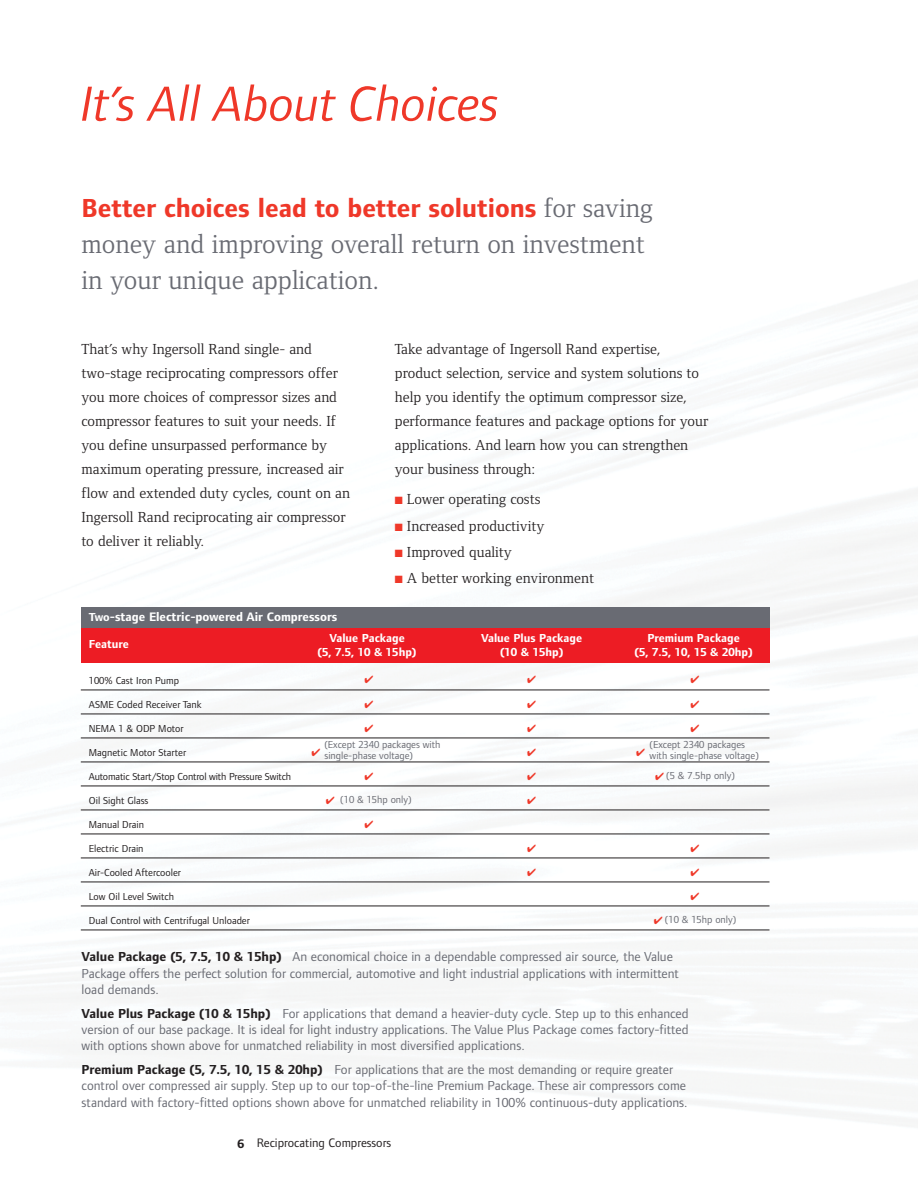
<style>
.page{position:relative;width:918px;height:1188px;background:#fff}
.page>*{position:absolute;margin:0;border:0;box-sizing:border-box;transform-origin:0 0}
.t1{font:italic 51px "Foundry Form Sans";color:#ef3829}
.t2{font:27px/36px "Foundry Form Serif";color:#696b73}
.t3{font:700 27px "Foundry Form Sans";color:#ef3829}
.t4{font:15px/24px "Foundry Form Serif";color:#231f20}
.t5{font:13.5px/16.2px "Foundry Form Sans";color:#696b73}
.t6{font:700 12.75px "Foundry Form Sans";color:#fff}
.t7{font:12.75px "Foundry Form Sans";color:#231f20}
.t8{font:700 12px "Foundry Form Sans";color:#fff}
.t9{font:10.5px "Foundry Form Sans";color:#231f20}
.t10{font:10.5px/10.5px "Foundry Form Sans";color:#696b73}
.s1{font-family:"Foundry Form Serif";font-weight:400;color:#696b73}
.s2{color:#ef3829}
.s3{font-size:12px}
.s4{font-weight:700;color:#231f20}
.s5{font-weight:700}
</style>
<div class="page">
<img style="left:39px;top:295px;width:879px;height:824px">
<div style="left:81px;top:628px;width:689px;height:34px;background:#ed1c24"></div>
<hr style="left:81px;top:690px;width:688px;height:1px;background:#231f20">
<hr style="left:81px;top:714px;width:688px;height:1px;background:#231f20">
<hr style="left:81px;top:738px;width:688px;height:1px;background:#231f20">
<hr style="left:81px;top:762px;width:688px;height:1px;background:#231f20">
<hr style="left:81px;top:786px;width:688px;height:1px;background:#231f20">
<hr style="left:81px;top:810px;width:688px;height:1px;background:#231f20">
<hr style="left:81px;top:834px;width:688px;height:1px;background:#231f20">
<hr style="left:81px;top:858px;width:688px;height:1px;background:#231f20">
<hr style="left:81px;top:882px;width:688px;height:1px;background:#231f20">
<hr style="left:81px;top:906px;width:688px;height:1px;background:#231f20">
<hr style="left:81px;top:930px;width:688px;height:1px;background:#231f20">
<div style="left:81px;top:607px;width:689px;height:21px;background:#696b73"></div>
<svg style="left:365px;top:675px;width:8px;height:8px"></svg>
<svg style="left:528px;top:675px;width:8px;height:8px"></svg>
<svg style="left:691px;top:675px;width:8px;height:8px"></svg>
<svg style="left:365px;top:701px;width:8px;height:7px"></svg>
<svg style="left:528px;top:701px;width:8px;height:7px"></svg>
<svg style="left:691px;top:701px;width:8px;height:7px"></svg>
<svg style="left:365px;top:725px;width:8px;height:7px"></svg>
<svg style="left:528px;top:725px;width:8px;height:7px"></svg>
<svg style="left:691px;top:725px;width:8px;height:7px"></svg>
<svg style="left:312px;top:749px;width:8px;height:7px"></svg>
<svg style="left:528px;top:749px;width:8px;height:7px"></svg>
<svg style="left:637px;top:749px;width:8px;height:7px"></svg>
<svg style="left:365px;top:773px;width:8px;height:7px"></svg>
<svg style="left:528px;top:773px;width:8px;height:7px"></svg>
<svg style="left:528px;top:797px;width:8px;height:7px"></svg>
<svg style="left:365px;top:821px;width:8px;height:7px"></svg>
<svg style="left:528px;top:845px;width:8px;height:7px"></svg>
<svg style="left:691px;top:845px;width:8px;height:7px"></svg>
<svg style="left:528px;top:869px;width:8px;height:7px"></svg>
<svg style="left:691px;top:869px;width:8px;height:7px"></svg>
<svg style="left:691px;top:893px;width:8px;height:7px"></svg>
<h1 class="t1" style="left:81px;top:85px;width:420px">It’s All About Choices</h1>
<h2 class="t3" style="left:82px;top:198px;width:573px">Better choices lead to better solutions <span class="s1">for saving</span></h2>
<h2 class="t2" style="left:82px;top:228px;width:565px">money and improving overall return on investment in your unique application.</h2>
<p class="t4" style="left:82px;top:339px;width:270px">That’s why Ingersoll Rand single- and two-stage reciprocating compressors offer you more choices of compressor sizes and compressor features to suit your needs. If you define unsurpassed performance by maximum operating pressure, increased air flow and extended duty cycles, count on an Ingersoll Rand reciprocating air compressor to deliver it reliably.</p>
<p class="t4" style="left:395px;top:339px;width:315px">Take advantage of Ingersoll Rand expertise, product selection, service and system solutions to help you identify the optimum compressor size, performance features and package options for your applications. And learn how you can strengthen your business through:</p>
<p class="t4" style="left:395px;top:489px;width:147px"><span class="s2">■</span> Lower operating costs</p>
<p class="t4" style="left:395px;top:515px;width:151px"><span class="s2">■</span> Increased productivity</p>
<p class="t4" style="left:395px;top:541px;width:118px"><span class="s2">■</span> Improved quality</p>
<p class="t4" style="left:395px;top:567px;width:201px"><span class="s2">■</span> A better working environment</p>
<p class="t6" style="left:89px;top:612px;width:250px"><span class="s3">Two</span>-stage Electric-powered Air Compressors</p>
<p class="t8" style="left:89px;top:640px;width:42px">Feature</p>
<p class="t8" style="left:329px;top:634px;width:77px">Value Package</p>
<p class="t8" style="left:481px;top:634px;width:103px">Value Plus Package</p>
<p class="t8" style="left:647px;top:634px;width:94px">Premium Package</p>
<p class="t8" style="left:318px;top:647px;width:100px">(5, 7.5, 10 &amp; 15hp)</p>
<p class="t8" style="left:500px;top:647px;width:65px">(10 &amp; 15hp)</p>
<p class="t8" style="left:635px;top:647px;width:120px">(5, 7.5, 10, 15 &amp; 20hp)</p>
<p class="t9" style="left:89px;top:677px;width:92px">100% Cast Iron Pump</p>
<p class="t9" style="left:89px;top:701px;width:114px">ASME Coded Receiver Tank</p>
<p class="t9" style="left:89px;top:725px;width:96px">NEMA 1 &amp; ODP Motor</p>
<p class="t9" style="left:89px;top:749px;width:99px">Magnetic Motor Starter</p>
<p class="t9" style="left:89px;top:773px;width:204px">Automatic Start/Stop Control with Pressure Switch</p>
<p class="t10" style="left:655px;top:771px;width:81px"><span class="s2">✔</span> (5 &amp; 7.5hp only)</p>
<p class="t9" style="left:89px;top:797px;width:61px">Oil Sight Glass</p>
<p class="t10" style="left:326px;top:795px;width:87px"><span class="s2">✔</span> (10 &amp; 15hp only)</p>
<p class="t9" style="left:89px;top:821px;width:57px">Manual Drain</p>
<p class="t9" style="left:89px;top:845px;width:56px">Electric Drain</p>
<p class="t9" style="left:89px;top:869px;width:94px">Air-Cooled Aftercooler</p>
<p class="t9" style="left:89px;top:893px;width:87px">Low Oil Level Switch</p>
<p class="t9" style="left:89px;top:917px;width:163px">Dual Control with Centrifugal Unloader</p>
<p class="t10" style="left:654px;top:915px;width:84px"><span class="s2">✔</span> (10 &amp; 15hp only)</p>
<p class="t10" style="left:324px;top:740px;width:118px">(Except 2340 packages with single-phase voltage)</p>
<p class="t10" style="left:650px;top:740px;width:111px">(Except 2340 packages with single-phase voltage)</p>
<p class="t5" style="left:82px;top:950px;width:599px"><span class="s4">Value Package (5, 7.5, 10 &amp; 15hp)</span> An economical choice in a dependable compressed air source, the Value<br>Package offers the perfect solution for commercial, automotive and light industrial applications with intermittent load demands.</p>
<p class="t5" style="left:82px;top:1006px;width:609px;text-align:justify"><span class="s4">Value Plus Package (10 &amp; 15hp)</span> For applications that demand a heavier-duty cycle. Step up to this enhanced version of our base package. It is ideal for light industry applications. The Value Plus Package comes factory-fitted with options shown above for unmatched reliability in most diversified applications.</p>
<p class="t5" style="left:82px;top:1063px;width:608px"><span class="s4">Premium Package (5, 7.5, 10, 15 &amp; 20hp)</span> For applications that are the most demanding or require greater control over compressed air supply. Step up to our top-of-the-line Premium Package. These air compressors come standard with factory-fitted options shown above for unmatched reliability in 100% continuous-duty applications.</p>
<p class="t7" style="left:238px;top:1138px;width:155px"><span class="s5">6</span> Reciprocating Compressors</p>
</div>
